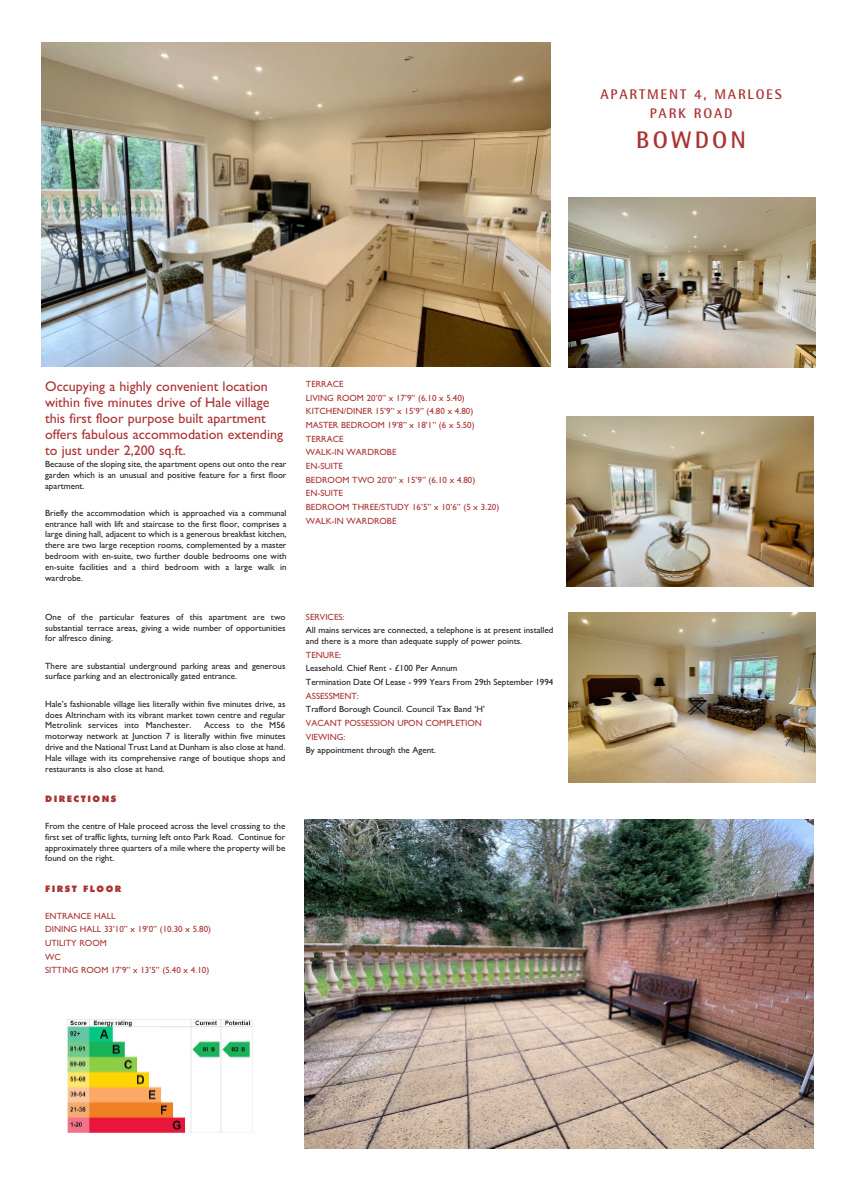
<style>
.page{position:relative;width:842px;height:1191px;background:#fff}
.page>*{position:absolute;margin:0;border:0;box-sizing:border-box;transform-origin:0 0}
.t1{font:700 24px "Rotis Semi Sans";letter-spacing:.13em;color:#ab3232}
.t2{font:14px/16px "Gill Sans";color:#ab3232}
.t3{font:700 14px/19px "Rotis Semi Sans";letter-spacing:.13em;color:#ab3232;text-align:center}
.t4{font:9px/10.8px "Gill Sans";color:#231f20;text-align:justify}
.t5{font:9px/13.6px "Gill Sans";color:#ab3232}
.t6{font:900 9px "Futura BT";letter-spacing:.165em;color:#ab3232}
.s1{color:#ab3232}
</style>
<div class="page">
<img style="left:41px;top:43px;width:509px;height:324px">
<img style="left:568px;top:197px;width:248px;height:170px">
<img style="left:568px;top:612px;width:248px;height:170px">
<img style="left:67px;top:1019px;width:186px;height:114px">
<img style="left:566px;top:416px;width:248px;height:170px">
<img style="left:305px;top:819px;width:509px;height:329px">
<h2 class="t3" style="left:600px;top:86px;width:183px">APARTMENT 4, MARLOES<br>PARK ROAD</h2>
<h1 class="t1" style="left:636px;top:131px;width:111px">BOWDON</h1>
<h2 class="t2" style="left:45px;top:378px;width:239px">Occupying a highly convenient location within five minutes drive of Hale village this first floor purpose built apartment offers fabulous accommodation extending to just under 2,200 sq.ft.</h2>
<p class="t4" style="left:45px;top:458px;width:243px">Because of the sloping site, the apartment opens out onto the rear garden which is an unusual and positive feature for a first floor apartment.</p>
<p class="t4" style="left:45px;top:507px;width:243px">Briefly the accommodation which is approached via a communal entrance hall with lift and staircase to the first floor, comprises a large dining hall, adjacent to which is a generous breakfast kitchen, there are two large reception rooms, complemented by a master bedroom with en-suite, two further double bedrooms one with en-suite facilities and a third bedroom with a large walk in wardrobe.</p>
<p class="t4" style="left:45px;top:611px;width:242px">One of the particular features of this apartment are two substantial terrace areas, giving a wide number of opportunities for alfresco dining.</p>
<p class="t4" style="left:45px;top:660px;width:242px">There are substantial underground parking areas and generous surface parking and an electronically gated entrance.</p>
<p class="t4" style="left:45px;top:698px;width:242px">Hale’s fashionable village lies literally within five minutes drive, as does Altrincham with its vibrant market town centre and regular Metrolink services into Manchester.</p>
<p class="t4" style="left:45px;top:720px;width:242px;text-indent:159px">Access to the M56 motorway network at Junction 7 is literally within five minutes drive and the National Trust Land at Dunham is also close at hand.<br>Hale village with its comprehensive range of boutique shops and restaurants is also close at hand.</p>
<p class="t6" style="left:45px;top:795px;width:73px">DIRECTIONS</p>
<p class="t4" style="left:45px;top:820px;width:242px">From the centre of Hale proceed across the level crossing to the first set of traffic lights, turning left onto Park Road. Continue for approximately three quarters of a mile where the property will be found on the right.</p>
<p class="t6" style="left:45px;top:885px;width:78px">FIRST FLOOR</p>
<p class="t5" style="left:45px;top:908px;width:168px">ENTRANCE HALL<br>DINING HALL 33’10” x 19’0” (10.30 x 5.80)<br>UTILITY ROOM<br>WC<br>SITTING ROOM 17’9” x 13’5” (5.40 x 4.10)</p>
<p class="t5" style="left:306px;top:377px;width:195px">TERRACE<br>LIVING ROOM 20’0” x 17’9” (6.10 x 5.40)<br>KITCHEN/DINER 15’9” x 15’9” (4.80 x 4.80)<br>MASTER BEDROOM 19’8” x 18’1” (6 x 5.50)<br>TERRACE<br>WALK-IN WARDROBE<br>EN-SUITE<br>BEDROOM TWO 20’0” x 15’9” (6.10 x 4.80)<br>EN-SUITE<br>BEDROOM THREE/STUDY 16’5” x 10’6” (5 x 3.20)<br>WALK-IN WARDROBE</p>
<p class="t5" style="left:306px;top:610px;width:40px">SERVICES:</p>
<p class="t4" style="left:306px;top:625px;width:249px">All mains services are connected, a telephone is at present installed and there is a more than adequate supply of power points.</p>
<p class="t4" style="left:306px;top:648px;width:249px;line-height:13.6px;text-align:left"><span class="s1">TENURE</span>:<br>Leasehold. Chief Rent - £100 Per Annum<br>Termination Date Of Lease - 999 Years From 29th September 1994</p>
<p class="t5" style="left:306px;top:689px;width:54px">ASSESSMENT:</p>
<p class="t4" style="left:306px;top:704px;width:181px">Trafford Borough Council. Council Tax Band ‘H’</p>
<p class="t5" style="left:306px;top:716px;width:178px">VACANT POSSESSION UPON COMPLETION<br>VIEWING:</p>
<p class="t4" style="left:306px;top:745px;width:132px">By appointment through the Agent.</p>
</div>
